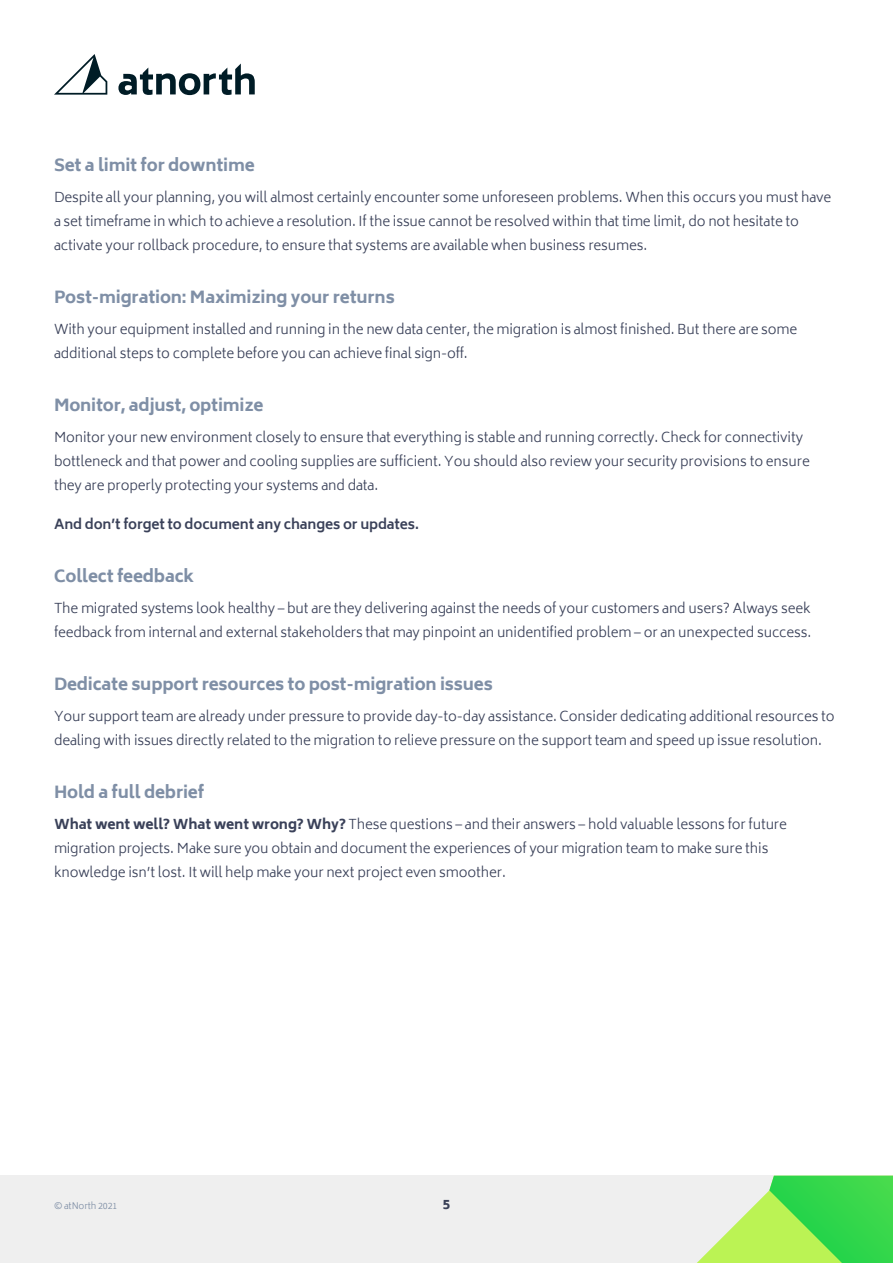
<style>
.page{position:relative;width:893px;height:1263px;background:#fff}
.page>*{position:absolute;margin:0;border:0;box-sizing:border-box;transform-origin:0 0}
.t1{font:800 16.5px "Biryani";letter-spacing:-.01em;color:#7f8fa6}
.t2{font:300 13.5px/24px "Biryani";letter-spacing:-.01em;color:#3a4159}
.t3{font:700 13.5px "Biryani";letter-spacing:-.01em;color:#3a4159}
.t4{font:800 13.5px "Biryani";color:#3a4158}
.t5{font:300 9px "Biryani";letter-spacing:-.015em;color:#7f8fa6}
.s1{font-weight:800}
</style>
<div class="page">
<div style="left:0;top:1176px;width:893px;height:87px;background:#efefef"></div>
<svg style="left:697px;top:1176px;width:196px;height:87px"></svg>
<svg style="left:54px;top:54px;width:53px;height:41px"></svg>
<svg style="left:118px;top:64px;width:137px;height:31px"></svg>
<p class="t1" style="left:54px;top:155px;width:202px">Set a limit for downtime</p>
<p class="t2" style="left:54px;top:186px;width:779px">Despite all your planning, you will almost certainly encounter some unforeseen problems. When this occurs you must have a set timeframe in which to achieve a resolution. If the issue cannot be resolved within that time limit, do not hesitate to activate your rollback procedure, to ensure that systems are available when business resumes.</p>
<p class="t1" style="left:54px;top:287px;width:342px">Post-migration: Maximizing your returns</p>
<p class="t2" style="left:54px;top:318px;width:745px">With your equipment installed and running in the new data center, the migration is almost finished. But there are some additional steps to complete before you can achieve final sign-off.</p>
<p class="t1" style="left:54px;top:395px;width:211px">Monitor, adjust, optimize</p>
<p class="t2" style="left:54px;top:426px;width:757px">Monitor your new environment closely to ensure that everything is stable and running correctly. Check for connectivity bottleneck and that power and cooling supplies are sufficient. You should also review your security provisions to ensure they are properly protecting your systems and data.</p>
<p class="t3" style="left:54px;top:517px;width:366px">And don’t forget to document any changes or updates.</p>
<p class="t1" style="left:54px;top:566px;width:142px">Collect feedback</p>
<p class="t2" style="left:54px;top:597px;width:759px">The migrated systems look healthy – but are they delivering against the needs of your customers and users? Always seek feedback from internal and external stakeholders that may pinpoint an unidentified problem – or an unexpected success.</p>
<p class="t1" style="left:54px;top:674px;width:440px">Dedicate support resources to post-migration issues</p>
<p class="t2" style="left:54px;top:705px;width:782px">Your support team are already under pressure to provide day-to-day assistance. Consider dedicating additional resources to dealing with issues directly related to the migration to relieve pressure on the support team and speed up issue resolution.</p>
<p class="t1" style="left:54px;top:782px;width:152px">Hold a full debrief</p>
<p class="t2" style="left:54px;top:813px;width:734px"><span class="s1">What went well? What went wrong? Why?</span> These questions – and their answers – hold valuable lessons for future migration projects. Make sure you obtain and document the experiences of your migration team to make sure this knowledge isn’t lost. It will help make your next project even smoother.</p>
<p class="t5" style="left:54px;top:1200px;width:65px">© atNorth 2021</p>
<p class="t4" style="left:443px;top:1196px;width:9px">5</p>
</div>
